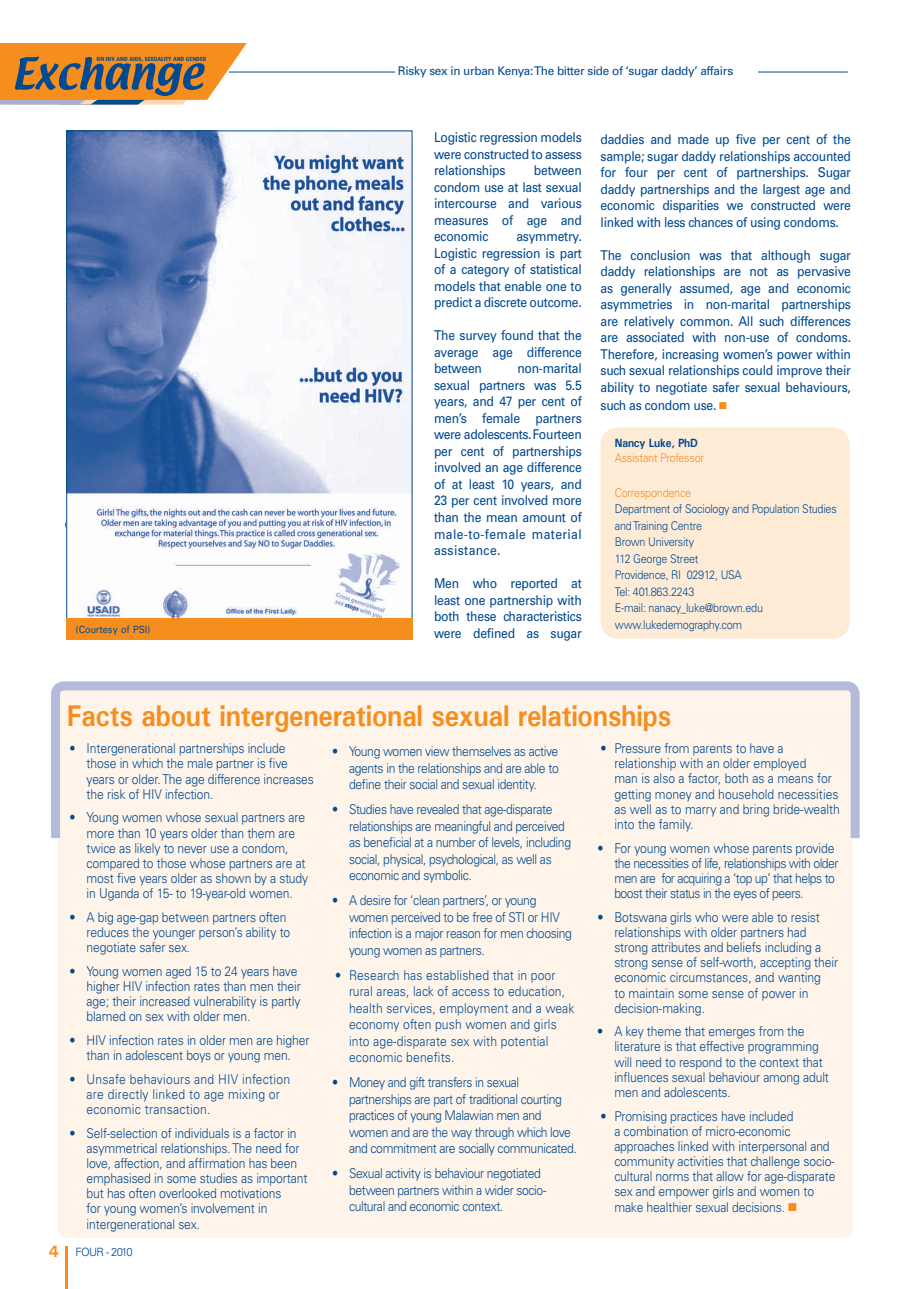
<style>
.page{position:relative;width:915px;height:1289px;background:#fff}
.page>*{position:absolute;margin:0;border:0;box-sizing:border-box;transform-origin:0 0}
.t1{font:700 30px "Univers";letter-spacing:-.01em;color:#f68e1e;scale:.9 1}
.t2{font:300 13.5px/15.1px "Univers";letter-spacing:-.01em;color:#014990;scale:.9 1}
.t3{font:13.5px/16.5px "Univers";letter-spacing:-.02em;color:#014990;text-align:justify;scale:.9 1}
.t4{font:300 13.5px/16.5px "Univers";letter-spacing:-.03em;color:#014990;scale:.9 1}
.t5{font:300 13.5px/16.5px "Univers";letter-spacing:.01em;color:#014990;scale:.9 1}
.t6{font:300 13.5px/15.1px "Univers";letter-spacing:-.04em;color:#014990;scale:.9 1}
.t7{font:300 13.5px/15.1px "Univers";letter-spacing:.02em;color:#014990;scale:.9 1}
.t8{font:300 12px/16.5px "Univers";letter-spacing:-.02em;color:#014990;scale:.9 1}
.t9{font:12px "Univers";letter-spacing:-.025em;color:#014990}
.t10{font:300 12px "Univers";letter-spacing:-.02em;color:#f68e1e;scale:.9 1}
.t11{font:700 12px "Univers";letter-spacing:-.02em;color:#014990;scale:.9 1}
.t12{font:300 11.4px "Univers";letter-spacing:-.06em;color:#014990}
.t13{font:500 10.5px "Univers";color:#014990;scale:.9 1}
.t14{font:700 6px "Dax";color:#014990}
.s1{color:#f68e1e}
.s2{font-weight:700;font-size:16.5px;color:#f68e1e}
</style>
<div class="page">
<hr style="left:65px;top:1246px;width:3px;height:42px;background:#f68e1e">
<svg style="left:0;top:43px;width:247px;height:62px;background:#c38d52"></svg>
<hr style="left:229px;top:72px;width:618px;height:1px;background:#014990">
<div style="left:394px;top:55px;width:363px;height:27px;background:#fff"></div>
<div style="left:600px;top:427px;width:249px;height:211px;background:#feebd6;border-radius:17px"></div>
<div style="left:58px;top:684px;width:794px;height:553px;background:#fef4e9;border-radius:9px"></div>
<svg style="left:51px;top:681px;width:809px;height:166px"></svg>
<img style="left:68px;top:132px;width:342px;height:485px">
<div style="left:66px;top:618px;width:346px;height:21px;background:#f68e1e"></div>
<p class="t14" style="left:96px;top:56px;width:111px">ON HIV AND AIDS, SEXUALITY AND GENDER</p>
<p class="t13" style="left:75px;top:622px;width:85px">(Courtesy of PSI)</p>
<p class="t9" style="left:398px;top:64px;width:337px">Risky sex in urban Kenya: The bitter side of ‘sugar daddy’ affairs</p>
<p class="t3" style="left:434px;top:129px;width:166px">Logistic regression models were constructed to assess relationships</p>
<p class="t3" style="left:434px;top:162px;width:166px;text-indent:100px">between condom use at last sexual intercourse and various measures of age and economic</p>
<p class="t3" style="left:434px;top:228px;width:166px;text-indent:82px">asymmetry.<br>Logistic regression is part of a category of statistical models that enable one to predict a discrete outcome.</p>
<p class="t3" style="left:434px;top:327px;width:166px">The survey found that the average age difference between</p>
<p class="t3" style="left:434px;top:360px;width:166px;text-indent:83px">non-marital sexual partners was 5.5 years, and 47 per cent of men’s female partners were adolescents. Fourteen per cent of partnerships involved an age difference of at least 10 years, and 23 per cent involved more than the mean amount of male-to-female material assistance.</p>
<p class="t3" style="left:434px;top:575px;width:166px">Men who reported at least one partnership with both these characteristics were defined as sugar</p>
<p class="t3" style="left:600px;top:131px;width:280px">daddies and made up five per cent of the sample; sugar daddy relationships accounted for four per cent of partnerships. Sugar daddy partnerships and the largest age and economic disparities we constructed were linked with less chances of using condoms.</p>
<p class="t3" style="left:600px;top:247px;width:280px">The conclusion was that although sugar daddy relationships are not as pervasive as generally assumed, age and economic asymmetries in non-marital partnerships are relatively common. All such differences are associated with non-use of condoms.<br>Therefore, increasing women’s power within such sexual relationships could improve their ability to negotiate safer sexual behaviours,</p>
<p class="t3" style="left:600px;top:397px;width:142px">such as condom use. <span class="s1">■</span></p>
<p class="t11" style="left:614px;top:435px;width:94px">Nancy Luke, PhD</p>
<p class="t10" style="left:614px;top:450px;width:101px">Assistant Professor</p>
<p class="t10" style="left:614px;top:485px;width:86px">Correspondence</p>
<p class="t8" style="left:614px;top:500px;width:248px">Department of Sociology and Population Studies and Training Centre<br>Brown University<br>112 George Street<br>Providence, RI 02912, USA<br>Tel: 401.863.2243<br>E-mail: nanacy_luke@brown.edu www.lukedemography.com</p>
<h1 class="t1" style="left:67px;top:696px;width:673px">Facts about intergenerational sexual relationships</h1>
<p class="t2" style="left:349px;top:743px;width:234px;line-height:16.5px;text-align:justify;text-indent:-17px">• Young women view themselves as active agents in the relationships and are able to define their social and sexual identity.</p>
<p class="t4" style="left:349px;top:801px;width:248px;text-indent:-17px">• Studies have revealed that age-disparate relationships are meaningful and perceived as beneficial at a number of levels, including social, physical, psychological, as well as economic and symbolic.</p>
<p class="t4" style="left:349px;top:892px;width:249px;text-indent:-17px">• A desire for ‘clean partners’, or young women perceived to be free of STI or HIV infection is a major reason for men choosing young women as partners.</p>
<p class="t5" style="left:349px;top:966px;width:252px;text-indent:-14px">• Research has established that in poor rural areas, lack of access to education, health services, employment and a weak economy often push women and girls into age-disparate sex with potential economic benefits.</p>
<p class="t4" style="left:349px;top:1074px;width:255px;text-indent:-17px">• Money and gift transfers in sexual partnerships are part of traditional courting practices of young Malawian men and women and are the way through which love and commitment are socially communicated.</p>
<p class="t4" style="left:349px;top:1165px;width:221px;text-indent:-17px">• Sexual activity is behaviour negotiated between partners within a wider socio&shy;cultural and economic context.</p>
<p class="t2" style="left:614px;top:740px;width:252px;text-indent:-14px">• Pressure from parents to have a relationship with an older employed<br>man is also a factor, both as a means for getting money and household necessities as well as to marry and bring bride-wealth into the family.</p>
<p class="t6" style="left:614px;top:840px;width:250px;text-indent:-17px">• For young women whose parents provide the necessities of life, relationships with older men are for acquiring a ‘top up’ that helps to boost their status in the eyes of peers.</p>
<p class="t2" style="left:614px;top:909px;width:250px;text-indent:-17px">• Botswana girls who were able to resist relationships with older partners had strong attributes and beliefs including a strong sense of self-worth, accepting their economic circumstances, and wanting<br>to maintain some sense of power in decision-making.</p>
<p class="t2" style="left:614px;top:1023px;width:240px;text-indent:-17px">• A key theme that emerges from the literature is that effective programming will need to respond to the context that influences sexual behaviour among adult men and adolescents.</p>
<p class="t2" style="left:614px;top:1108px;width:247px;text-indent:-14px">• Promising practices have included<br>a combination of micro-economic approaches linked with interpersonal and community activities that challenge socio&shy;cultural norms that allow for age-disparate sex and empower girls and women to make healthier sexual decisions. <span class="s1">■</span></p>
<p class="t2" style="left:87px;top:741px;width:254px;text-indent:-17px">• Intergenerational partnerships include those in which the male partner is five years or older. The age difference increases the risk of HIV infection.</p>
<p class="t2" style="left:87px;top:810px;width:248px;text-indent:-17px">• Young women whose sexual partners are more than 10 years older than them are twice as likely to never use a condom, compared to those whose partners are at most five years older as shown by a study in Uganda of 15- to 19-year-old women.</p>
<p class="t2" style="left:87px;top:909px;width:228px;text-indent:-17px">• A big age-gap between partners often reduces the younger person’s ability to negotiate safer sex.</p>
<p class="t2" style="left:87px;top:963px;width:239px;text-indent:-17px">• Young women aged 15 to 24 years have higher HIV infection rates than men their age; their increased vulnerability is partly blamed on sex with older men.</p>
<p class="t2" style="left:70px;top:1032px;width:268px;text-align:center">• HIV infection rates in older men are higher than in adolescent boys or young men.</p>
<p class="t7" style="left:87px;top:1071px;width:228px;text-indent:-17px">• Unsafe behaviours and HIV infection are directly linked to age mixing or economic transaction.</p>
<p class="t2" style="left:87px;top:1125px;width:247px;text-indent:-17px">• Self-selection of individuals is a factor in asymmetrical relationships. The need for love, affection, and affirmation has been emphasised in some studies as important but has often overlooked motivations<br>for young women’s involvement in intergenerational sex.</p>
<p class="t12" style="left:49px;top:1244px;width:85px"><span class="s2">4</span> FOUR - 2010</p>
</div>
